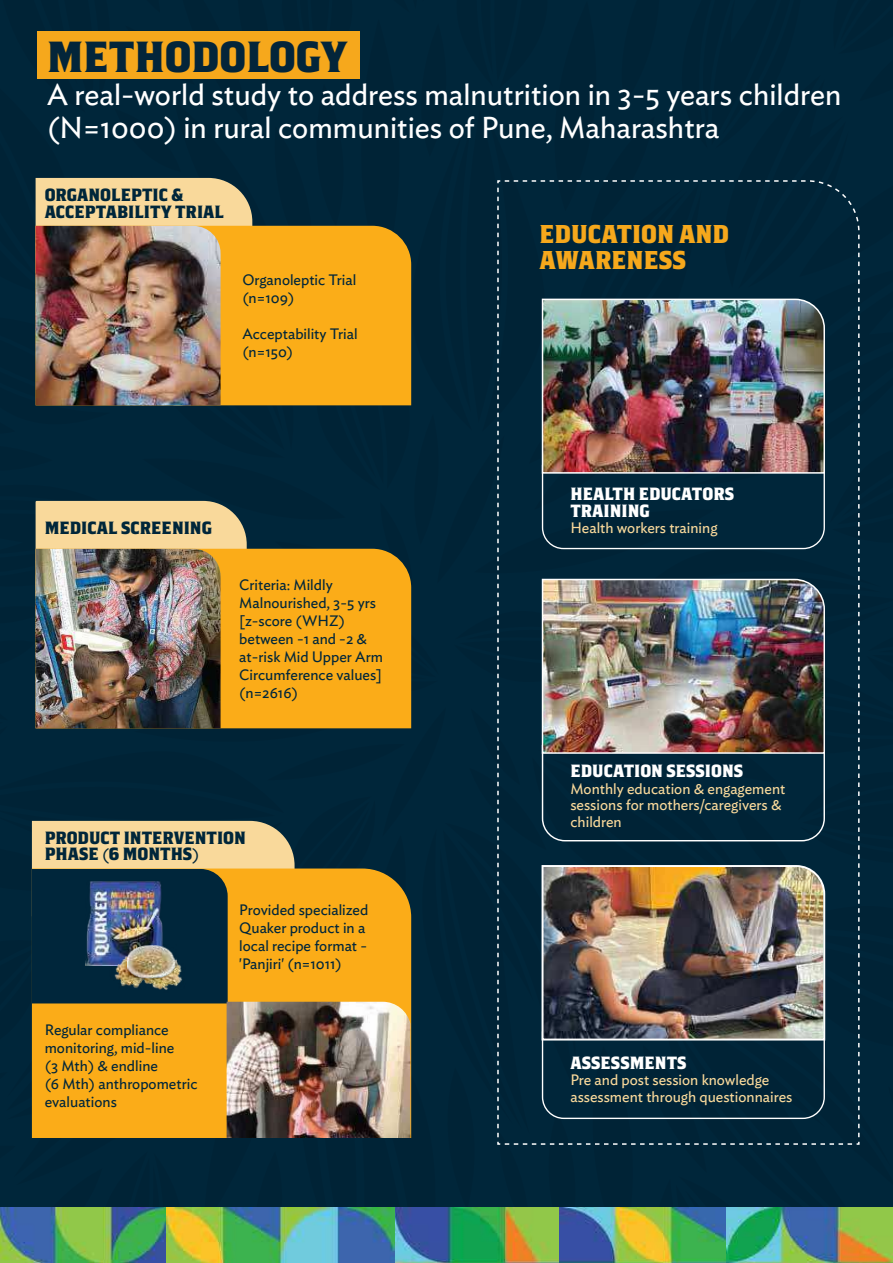
<style>
.page{position:relative;width:893px;height:1263px;background:#fff}
.page>*{position:absolute;margin:0;border:0;box-sizing:border-box;transform-origin:0 0}
.t1{font:40.5px "Quaker";color:#03253a}
.t2{font:30px/33px "Ideal Sans";color:#fff}
.t3{font:24px/25.5px "Quaker";color:#f6a81c}
.t4{font:16.5px/16.5px "Quaker";color:#00263a}
.t5{font:16.5px/16.5px "Quaker";color:#fff}
.t6{font:15px/18px "Ideal Sans";color:#00263b}
.t7{font:15px/16.5px "Ideal Sans";color:#f9d99b}
.s1{font-family:"Ideal Sans"}
</style>
<div class="page">
<div style="left:0;top:0;width:893px;height:1208px;background:#00263a"></div>
<div style="left:37px;top:32px;width:323px;height:47px;background:#f6a81c"></div>
<img style="left:496px;top:179px;width:364px;height:966px">
<img style="left:541px;top:864px;width:285px;height:177px">
<img style="left:541px;top:578px;width:285px;height:176px">
<img style="left:0;top:1208px;width:893px;height:55px">
<div style="left:36px;top:178px;width:216px;height:48px;background:#f9d99b"></div>
<div style="left:221px;top:226px;width:190px;height:179px;background:#fbad18"></div>
<img style="left:36px;top:226px;width:185px;height:179px">
<div style="left:36px;top:501px;width:211px;height:48px;background:#f9d99b"></div>
<div style="left:221px;top:549px;width:190px;height:179px;background:#fbac18"></div>
<img style="left:36px;top:549px;width:185px;height:179px">
<div style="left:32px;top:868px;width:379px;height:270px;background:#fbac18"></div>
<svg style="left:32px;top:821px;width:263px;height:182px;background:#8b7e50"></svg>
<img style="left:85px;top:880px;width:80px;height:85px">
<img style="left:110px;top:938px;width:75px;height:54px">
<img style="left:127px;top:944px;width:49px;height:35px">
<img style="left:227px;top:1002px;width:183px;height:136px">
<h1 class="t1" style="left:47px;top:41px;width:302px">METHODOLOGY</h1>
<h2 class="t2" style="left:47px;top:80px;width:796px">A real-world study to address malnutrition in 3-5 years children (N=1000) in rural communities of Pune, Maharashtra</h2>
<p class="t4" style="left:45px;top:188px;width:181px">ORGANOLEPTIC &amp;<br>ACCEPTABILITY TRIAL</p>
<p class="t6" style="left:242px;top:272px;width:116px">Organoleptic Trial (n=109)</p>
<p class="t6" style="left:242px;top:326px;width:117px">Acceptability Trial (n=150)</p>
<p class="t4" style="left:45px;top:520px;width:169px">MEDICAL SCREENING</p>
<p class="t6" style="left:239px;top:577px;width:145px">Criteria: Mildly<br>Malnourished, 3-5 yrs [z-score (WHZ) between -1 and -2 &amp; at-risk Mid Upper Arm<br>Circumference values] (n=2616)</p>
<p class="t4" style="left:45px;top:830px;width:203px">PRODUCT INTERVENTION<br>PHASE <span class="s1">(</span>6 MONTHS<span class="s1">)</span></p>
<p class="t6" style="left:239px;top:901px;width:131px">Provided specialized<br>Quaker product in a local recipe format - 'Panjiri' (n=1011)</p>
<p class="t6" style="left:45px;top:1022px;width:154px">Regular compliance monitoring, mid-line<br>(3 Mth) &amp; endline<br>(6 Mth) anthropometric evaluations</p>
<h3 class="t3" style="left:539px;top:223px;width:191px">EDUCATION AND<br>AWARENESS</h3>
<p class="t5" style="left:570px;top:487px;width:165px">HEALTH EDUCATORS<br>TRAINING</p>
<p class="t7" style="left:570px;top:521px;width:149px">Health workers training</p>
<p class="t5" style="left:570px;top:764px;width:174px">EDUCATION SESSIONS</p>
<p class="t7" style="left:570px;top:781px;width:216px">Monthly education &amp; engagement sessions for mothers/caregivers &amp; children</p>
<p class="t5" style="left:570px;top:1055px;width:118px">ASSESSMENTS</p>
<p class="t7" style="left:570px;top:1073px;width:223px">Pre and post session knowledge assessment through questionnaires</p>
</div>
